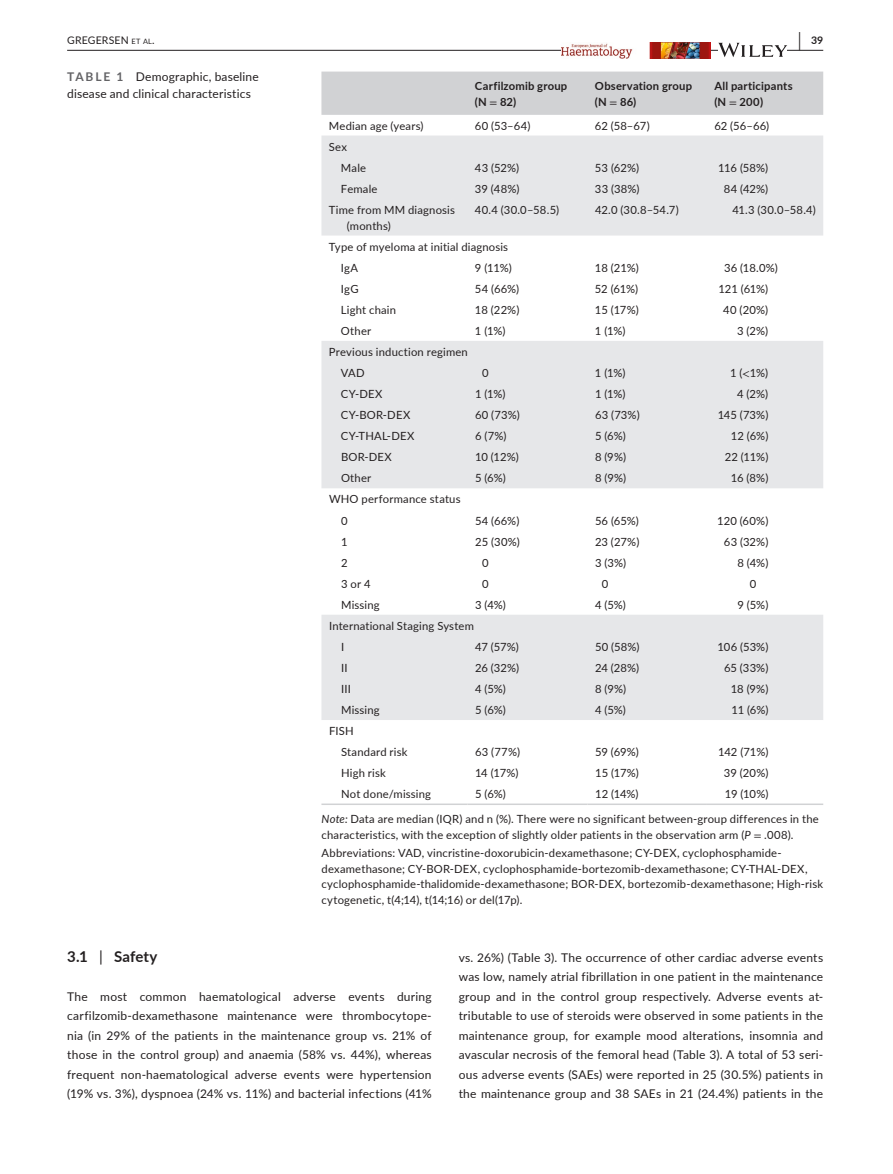
<style>
.page{position:relative;width:893px;height:1174px;background:#fff}
.page>*{position:absolute;margin:0;border:0;box-sizing:border-box;transform-origin:0 0}
.t1{font:700 19.5px "Lato";color:#231f20;scale:.48 1}
.t2{font:700 15px "Lato";letter-spacing:.005em;color:#231f20}
.t3{font:12px/19.5px "Lato";letter-spacing:.015em;color:#231f20;text-align:justify}
.t4{font:11.25px/21px "Lato";letter-spacing:.015em;color:#231f20}
.t5{font:700 11.25px/15.8px "Lato";letter-spacing:.015em;color:#231f20}
.t6{font:10.5px "Lato";letter-spacing:.02em;color:#231f20}
.t7{font:700 10.5px "Lato";color:#231f20}
.s1{font-size:7.35px}
.s2{font-weight:700;color:#636366}
.s3{font-family:"STIX";font-weight:400}
.s4{font-family:"STIX"}
.s5{font-style:italic}
.s6{font-weight:400}
</style>
<div class="page">
<hr style="left:67px;top:50px;width:756px;height:1px;background:#231f20">
<img style="left:562px;top:42px;width:149px;height:17px">
<svg style="left:718px;top:43px;width:69px;height:14px"></svg>
<div style="left:321px;top:72px;width:502px;height:43px;background:#d1d2d4"></div>
<svg style="left:321px;top:135px;width:502px;height:585px;fill:#e6e7e9"></svg>
<hr style="left:321px;top:803px;width:146px;height:2px;background:#d1d2d4">
<hr style="left:467px;top:803px;width:120px;height:2px;background:#d1d2d4">
<hr style="left:587px;top:803px;width:120px;height:2px;background:#d1d2d4">
<hr style="left:707px;top:803px;width:116px;height:2px;background:#d1d2d4">
<h1 class="t1" style="left:798px;top:25px;width:7px">|</h1>
<p class="t6" style="left:67px;top:33px;width:89px">GREGERSEN <span class="s1">et al</span>.</p>
<p class="t7" style="left:811px;top:33px;width:14px">39</p>
<p class="t3" style="left:67px;top:68px;width:193px;line-height:16.5px"><span class="s2">TABLE 1</span> Demographic, baseline disease and clinical characteristics</p>
<p class="t5" style="left:475px;top:77px;width:94px">Carfilzomib group (N <span class="s3">=</span> 82)</p>
<p class="t5" style="left:595px;top:77px;width:99px">Observation group (N <span class="s3">=</span> 86)</p>
<p class="t5" style="left:714px;top:77px;width:80px">All participants (N <span class="s3">=</span> 200)</p>
<p class="t4" style="left:329px;top:114px;width:96px">Median age (years)</p>
<p class="t4" style="left:475px;top:114px;width:57px">60 (53–64)</p>
<p class="t4" style="left:595px;top:114px;width:56px">62 (58–67)</p>
<p class="t4" style="left:714px;top:114px;width:56px">62 (56–66)</p>
<p class="t4" style="left:341px;top:135px;width:27px;text-indent:-12px">Sex<br>Male</p>
<p class="t4" style="left:475px;top:157px;width:46px">43 (52%)</p>
<p class="t4" style="left:595px;top:157px;width:46px">53 (62%)</p>
<p class="t4" style="left:718px;top:157px;width:52px">116 (58%)</p>
<p class="t4" style="left:341px;top:178px;width:38px">Female</p>
<p class="t4" style="left:475px;top:178px;width:46px">39 (48%)</p>
<p class="t4" style="left:595px;top:178px;width:46px">33 (38%)</p>
<p class="t4" style="left:724px;top:178px;width:46px">84 (42%)</p>
<p class="t4" style="left:347px;top:201px;width:109px;line-height:15.8px;text-indent:-18px">Time from MM diagnosis (months)</p>
<p class="t4" style="left:475px;top:199px;width:86px">40.4 (30.0–58.5)</p>
<p class="t4" style="left:595px;top:199px;width:85px">42.0 (30.8–54.7)</p>
<p class="t4" style="left:732px;top:199px;width:85px">41.3 (30.0–58.4)</p>
<p class="t4" style="left:341px;top:235px;width:169px;text-indent:-12px">Type of myeloma at initial diagnosis<br>IgA</p>
<p class="t4" style="left:475px;top:257px;width:38px">9 (11%)</p>
<p class="t4" style="left:595px;top:257px;width:45px">18 (21%)</p>
<p class="t4" style="left:724px;top:257px;width:55px">36 (18.0%)</p>
<p class="t4" style="left:341px;top:278px;width:19px">IgG</p>
<p class="t4" style="left:475px;top:278px;width:46px">54 (66%)</p>
<p class="t4" style="left:595px;top:278px;width:45px">52 (61%)</p>
<p class="t4" style="left:718px;top:278px;width:51px">121 (61%)</p>
<p class="t4" style="left:341px;top:299px;width:57px">Light chain</p>
<p class="t4" style="left:475px;top:299px;width:46px">18 (22%)</p>
<p class="t4" style="left:595px;top:299px;width:45px">15 (17%)</p>
<p class="t4" style="left:723px;top:299px;width:46px">40 (20%)</p>
<p class="t4" style="left:341px;top:320px;width:32px">Other</p>
<p class="t4" style="left:475px;top:320px;width:32px">1 (1%)</p>
<p class="t4" style="left:595px;top:320px;width:32px">1 (1%)</p>
<p class="t4" style="left:737px;top:320px;width:33px">3 (2%)</p>
<p class="t4" style="left:341px;top:341px;width:128px;text-indent:-12px">Previous induction regimen<br>VAD</p>
<p class="t4" style="left:482px;top:362px;width:8px">0</p>
<p class="t4" style="left:595px;top:362px;width:32px">1 (1%)</p>
<p class="t4" style="left:730px;top:362px;width:40px">1 (<span class="s4">&lt;</span>1%)</p>
<p class="t4" style="left:341px;top:383px;width:43px">CY-DEX</p>
<p class="t4" style="left:475px;top:383px;width:32px">1 (1%)</p>
<p class="t4" style="left:595px;top:383px;width:32px">1 (1%)</p>
<p class="t4" style="left:737px;top:383px;width:33px">4 (2%)</p>
<p class="t4" style="left:341px;top:404px;width:71px">CY-BOR-DEX</p>
<p class="t4" style="left:475px;top:404px;width:46px">60 (73%)</p>
<p class="t4" style="left:595px;top:404px;width:46px">63 (73%)</p>
<p class="t4" style="left:718px;top:404px;width:52px">145 (73%)</p>
<p class="t4" style="left:341px;top:425px;width:75px">CY-THAL-DEX</p>
<p class="t4" style="left:475px;top:425px;width:33px">6 (7%)</p>
<p class="t4" style="left:595px;top:425px;width:32px">5 (6%)</p>
<p class="t4" style="left:731px;top:425px;width:39px">12 (6%)</p>
<p class="t4" style="left:341px;top:446px;width:52px">BOR-DEX</p>
<p class="t4" style="left:475px;top:446px;width:45px">10 (12%)</p>
<p class="t4" style="left:595px;top:446px;width:33px">8 (9%)</p>
<p class="t4" style="left:725px;top:446px;width:45px">22 (11%)</p>
<p class="t4" style="left:341px;top:467px;width:32px">Other</p>
<p class="t4" style="left:475px;top:467px;width:32px">5 (6%)</p>
<p class="t4" style="left:595px;top:467px;width:33px">8 (9%)</p>
<p class="t4" style="left:731px;top:467px;width:39px">16 (8%)</p>
<p class="t4" style="left:341px;top:488px;width:121px;text-indent:-12px">WHO performance status<br>0</p>
<p class="t4" style="left:475px;top:509px;width:46px">54 (66%)</p>
<p class="t4" style="left:595px;top:509px;width:45px">56 (65%)</p>
<p class="t4" style="left:717px;top:509px;width:53px">120 (60%)</p>
<p class="t4" style="left:341px;top:530px;width:8px">1</p>
<p class="t4" style="left:475px;top:530px;width:46px">25 (30%)</p>
<p class="t4" style="left:595px;top:530px;width:46px">23 (27%)</p>
<p class="t4" style="left:724px;top:530px;width:46px">63 (32%)</p>
<p class="t4" style="left:341px;top:551px;width:8px">2</p>
<p class="t4" style="left:482px;top:551px;width:8px">0</p>
<p class="t4" style="left:595px;top:551px;width:33px">3 (3%)</p>
<p class="t4" style="left:737px;top:551px;width:32px">8 (4%)</p>
<p class="t4" style="left:341px;top:572px;width:31px">3 or 4</p>
<p class="t4" style="left:482px;top:572px;width:8px">0</p>
<p class="t4" style="left:602px;top:572px;width:8px">0</p>
<p class="t4" style="left:750px;top:572px;width:8px">0</p>
<p class="t4" style="left:341px;top:593px;width:40px">Missing</p>
<p class="t4" style="left:475px;top:593px;width:32px">3 (4%)</p>
<p class="t4" style="left:595px;top:593px;width:32px">4 (5%)</p>
<p class="t4" style="left:737px;top:593px;width:32px">9 (5%)</p>
<p class="t4" style="left:341px;top:615px;width:134px;text-indent:-12px">International Staging System<br>I</p>
<p class="t4" style="left:475px;top:636px;width:45px">47 (57%)</p>
<p class="t4" style="left:595px;top:636px;width:46px">50 (58%)</p>
<p class="t4" style="left:718px;top:636px;width:52px">106 (53%)</p>
<p class="t4" style="left:341px;top:657px;width:8px">II</p>
<p class="t4" style="left:475px;top:657px;width:46px">26 (32%)</p>
<p class="t4" style="left:595px;top:657px;width:46px">24 (28%)</p>
<p class="t4" style="left:724px;top:657px;width:46px">65 (33%)</p>
<p class="t4" style="left:341px;top:678px;width:11px">III</p>
<p class="t4" style="left:475px;top:678px;width:32px">4 (5%)</p>
<p class="t4" style="left:595px;top:678px;width:33px">8 (9%)</p>
<p class="t4" style="left:731px;top:678px;width:39px">18 (9%)</p>
<p class="t4" style="left:341px;top:699px;width:40px">Missing</p>
<p class="t4" style="left:475px;top:699px;width:32px">5 (6%)</p>
<p class="t4" style="left:595px;top:699px;width:32px">4 (5%)</p>
<p class="t4" style="left:731px;top:699px;width:38px">11 (6%)</p>
<p class="t4" style="left:341px;top:720px;width:68px;text-indent:-12px">FISH<br>Standard risk</p>
<p class="t4" style="left:475px;top:741px;width:47px">63 (77%)</p>
<p class="t4" style="left:595px;top:741px;width:45px">59 (69%)</p>
<p class="t4" style="left:718px;top:741px;width:52px">142 (71%)</p>
<p class="t4" style="left:341px;top:762px;width:46px">High risk</p>
<p class="t4" style="left:475px;top:762px;width:45px">14 (17%)</p>
<p class="t4" style="left:595px;top:762px;width:45px">15 (17%)</p>
<p class="t4" style="left:724px;top:762px;width:46px">39 (20%)</p>
<p class="t4" style="left:341px;top:783px;width:91px">Not done/missing</p>
<p class="t4" style="left:475px;top:783px;width:32px">5 (6%)</p>
<p class="t4" style="left:595px;top:783px;width:45px">12 (14%)</p>
<p class="t4" style="left:322px;top:781px;width:499px;line-height:24.8px;text-indent:403px">19 (10%)<br><span class="s5">Note:</span> Data are median (IQR) and n (%). There were no significant between-group differences in the</p>
<p class="t4" style="left:322px;top:825px;width:473px;line-height:18px">characteristics, with the exception of slightly older patients in the observation arm (<span class="s5">P</span> <span class="s4">=</span> .008).<br>Abbreviations: VAD, vincristine-doxorubicin-dexamethasone; CY-DEX, cyclophosphamide-</p>
<p class="t4" style="left:322px;top:860px;width:503px;line-height:15.8px">dexamethasone; CY-BOR-DEX, cyclophosphamide-bortezomib-dexamethasone; CY-THAL-DEX, cyclophosphamide-thalidomide-dexamethasone; BOR-DEX, bortezomib-dexamethasone; High-risk cytogenetic, t(4;14), t(14;16) or del(17p).</p>
<h2 class="t2" style="left:67px;top:945px;width:92px">3.1 <span class="s6">|</span> Safety</h2>
<p class="t3" style="left:67px;top:986px;width:366px">The most common haematological adverse events during carfilzomib-dexamethasone maintenance were thrombocytope&shy;nia (in 29% of the patients in the maintenance group vs. 21% of those in the control group) and anaemia (58% vs. 44%), whereas frequent non-haematological adverse events were hypertension (19% vs. 3%), dyspnoea (24% vs. 11%) and bacterial infections (41%</p>
<p class="t3" style="left:459px;top:947px;width:366px">vs. 26%) (Table 3). The occurrence of other cardiac adverse events was low, namely atrial fibrillation in one patient in the maintenance group and in the control group respectively. Adverse events at&shy;tributable to use of steroids were observed in some patients in the maintenance group, for example mood alterations, insomnia and avascular necrosis of the femoral head (Table 3). A total of 53 seri&shy;ous adverse events (SAEs) were reported in 25 (30.5%) patients in the maintenance group and 38 SAEs in 21 (24.4%) patients in the</p>
</div>
